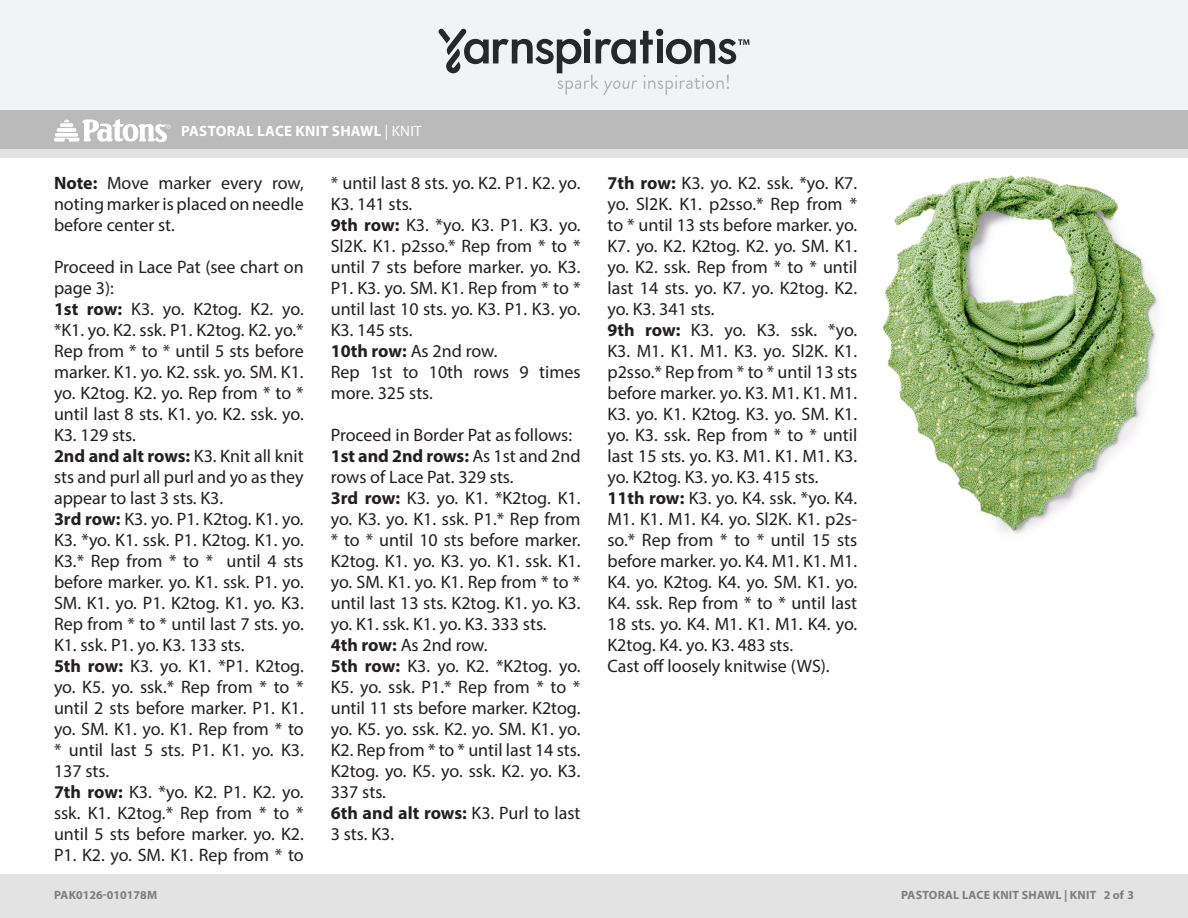
<style>
.page{position:relative;width:1188px;height:918px;background:#fff}
.page>*{position:absolute;margin:0;border:0;box-sizing:border-box;transform-origin:0 0}
.t1{font:18px/21px "Myriad Pro";color:#231f20;text-align:justify}
.Pattern_Title{font:700 15px "Myriad Pro";letter-spacing:.02em;color:#fff}
.t2{font:700 12px "Myriad Pro";letter-spacing:.02em;color:#7d7d7d}
.t3{font:700 12px "Myriad Pro";color:#7d7d7d}
.s1{font-weight:400}
.s2{font-weight:700}
</style>
<div class="page">
<div style="left:0;top:875px;width:1188px;height:43px;background:#e4e3e3"></div>
<div style="left:0;top:149px;width:1188px;height:9px;background:#e4e3e3"></div>
<div style="left:0;top:0;width:1188px;height:111px;background:#f2f3f4"></div>
<div style="left:0;top:111px;width:1188px;height:38px;background:#bbbaba"></div>
<svg style="left:438px;top:29px;width:311px;height:66px"></svg>
<svg style="left:54px;top:119px;width:117px;height:24px"></svg>
<img style="left:882px;top:175px;width:276px;height:359px">
<p class="Pattern_Title" style="left:181px;top:121px;width:242px">PASTORAL LACE KNIT SHAWL <span class="s1">| KNIT</span></p>
<p class="t1" style="left:54px;top:172px;width:251px"><span class="s2">Note:</span> Move marker every row, noting marker is placed on needle before center st.</p>
<p class="t1" style="left:54px;top:256px;width:251px">Proceed in Lace Pat (see chart on page 3):</p>
<p class="t1" style="left:54px;top:298px;width:251px"><span class="s2">1st row:</span> K3. yo. K2tog. K2. yo. *K1. yo. K2. ssk. P1. K2tog. K2. yo.* Rep from * to * until 5 sts before marker. K1. yo. K2. ssk. yo. SM. K1. yo. K2tog. K2. yo. Rep from * to * until last 8 sts. K1. yo. K2. ssk. yo.<br>K3. 129 sts.</p>
<p class="t1" style="left:54px;top:445px;width:251px"><span class="s2">2nd and alt rows:</span> K3. Knit all knit sts and purl all purl and yo as they appear to last 3 sts. K3.</p>
<p class="t1" style="left:54px;top:508px;width:251px"><span class="s2">3rd row:</span> K3. yo. P1. K2tog. K1. yo.<br>K3. *yo. K1. ssk. P1. K2tog. K1. yo.<br>K3.* Rep from * to * until 4 sts before marker. yo. K1. ssk. P1. yo.<br>SM. K1. yo. P1. K2tog. K1. yo. K3.<br>Rep from * to * until last 7 sts. yo.<br>K1. ssk. P1. yo. K3. 133 sts.</p>
<p class="t1" style="left:54px;top:655px;width:251px"><span class="s2">5th row:</span> K3. yo. K1. *P1. K2tog. yo. K5. yo. ssk.* Rep from * to * until 2 sts before marker. P1. K1. yo. SM. K1. yo. K1. Rep from * to * until last 5 sts. P1. K1. yo. K3.<br>137 sts.</p>
<p class="t1" style="left:54px;top:781px;width:251px"><span class="s2">7th row:</span> K3. *yo. K2. P1. K2. yo. ssk. K1. K2tog.* Rep from * to * until 5 sts before marker. yo. K2.<br>P1. K2. yo. SM. K1. Rep from * to</p>
<p class="t1" style="left:331px;top:172px;width:251px">* until last 8 sts. yo. K2. P1. K2. yo.<br>K3. 141 sts.</p>
<p class="t1" style="left:331px;top:214px;width:251px"><span class="s2">9th row:</span> K3. *yo. K3. P1. K3. yo.<br>Sl2K. K1. p2sso.* Rep from * to * until 7 sts before marker. yo. K3.<br>P1. K3. yo. SM. K1. Rep from * to * until last 10 sts. yo. K3. P1. K3. yo.<br>K3. 145 sts.</p>
<p class="t1" style="left:331px;top:340px;width:168px"><span class="s2">10th row:</span> As 2nd row.</p>
<p class="t1" style="left:331px;top:361px;width:251px">Rep 1st to 10th rows 9 times more. 325 sts.</p>
<p class="t1" style="left:331px;top:424px;width:243px">Proceed in Border Pat as follows:</p>
<p class="t1" style="left:331px;top:445px;width:251px"><span class="s2">1st and 2nd rows:</span> As 1st and 2nd rows of Lace Pat. 329 sts.</p>
<p class="t1" style="left:331px;top:487px;width:251px"><span class="s2">3rd row:</span> K3. yo. K1. *K2tog. K1. yo. K3. yo. K1. ssk. P1.* Rep from * to * until 10 sts before marker.<br>K2tog. K1. yo. K3. yo. K1. ssk. K1. yo. SM. K1. yo. K1. Rep from * to * until last 13 sts. K2tog. K1. yo. K3. yo. K1. ssk. K1. yo. K3. 333 sts.</p>
<p class="t1" style="left:331px;top:634px;width:158px"><span class="s2">4th row:</span> As 2nd row.</p>
<p class="t1" style="left:331px;top:655px;width:251px"><span class="s2">5th row:</span> K3. yo. K2. *K2tog. yo.<br>K5. yo. ssk. P1.* Rep from * to * until 11 sts before marker. K2tog. yo. K5. yo. ssk. K2. yo. SM. K1. yo.<br>K2. Rep from * to * until last 14 sts.<br>K2tog. yo. K5. yo. ssk. K2. yo. K3.<br>337 sts.</p>
<p class="t1" style="left:331px;top:802px;width:251px"><span class="s2">6th and alt rows:</span> K3. Purl to last<br>3 sts. K3.</p>
<p class="t1" style="left:608px;top:172px;width:251px"><span class="s2">7th row:</span> K3. yo. K2. ssk. *yo. K7. yo. Sl2K. K1. p2sso.* Rep from * to * until 13 sts before marker. yo.<br>K7. yo. K2. K2tog. K2. yo. SM. K1. yo. K2. ssk. Rep from * to * until last 14 sts. yo. K7. yo. K2tog. K2. yo. K3. 341 sts.</p>
<p class="t1" style="left:608px;top:319px;width:251px"><span class="s2">9th row:</span> K3. yo. K3. ssk. *yo.<br>K3. M1. K1. M1. K3. yo. Sl2K. K1. p2sso.* Rep from * to * until 13 sts before marker. yo. K3. M1. K1. M1.<br>K3. yo. K1. K2tog. K3. yo. SM. K1. yo. K3. ssk. Rep from * to * until last 15 sts. yo. K3. M1. K1. M1. K3. yo. K2tog. K3. yo. K3. 415 sts.</p>
<p class="t1" style="left:608px;top:487px;width:251px"><span class="s2">11th row:</span> K3. yo. K4. ssk. *yo. K4.<br>M1. K1. M1. K4. yo. Sl2K. K1. p2s&shy;so.* Rep from * to * until 15 sts before marker. yo. K4. M1. K1. M1.<br>K4. yo. K2tog. K4. yo. SM. K1. yo.<br>K4. ssk. Rep from * to * until last 18 sts. yo. K4. M1. K1. M1. K4. yo.<br>K2tog. K4. yo. K3. 483 sts.</p>
<p class="t1" style="left:608px;top:655px;width:224px">Cast off loosely knitwise (WS).</p>
<p class="t3" style="left:54px;top:887px;width:105px">PAK0126-010178M</p>
<p class="t2" style="left:901px;top:887px;width:235px">PASTORAL LACE KNIT SHAWL | KNIT 2 of 3</p>
</div>
